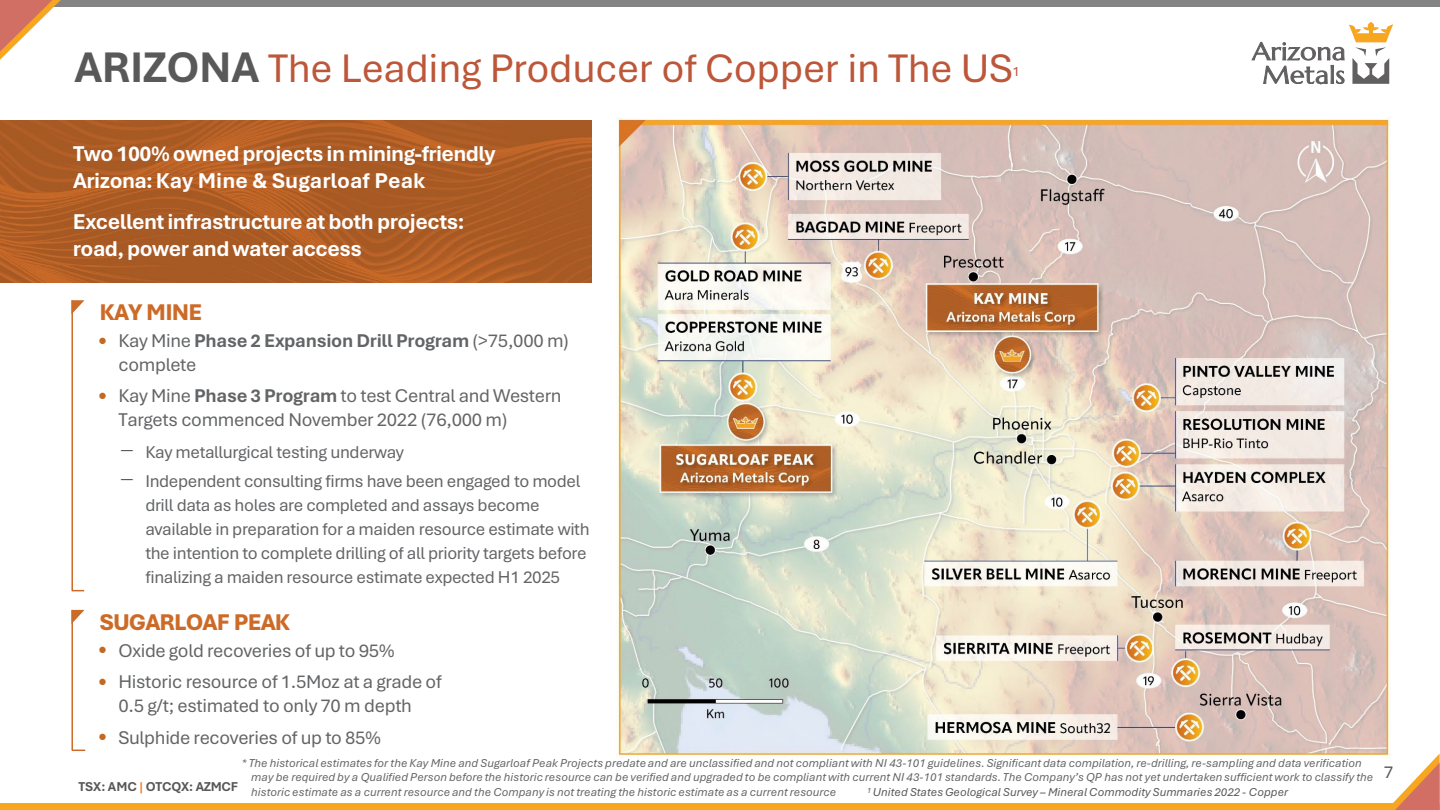
<style>
.page{position:relative;width:1440px;height:810px;background:#fff}
.page>*{position:absolute;margin:0;border:0;box-sizing:border-box;transform-origin:0 0}
.t1{font:42px "Aptos";letter-spacing:-.01em;color:#bc573a}
.t2{font:800 24px "Aptos";letter-spacing:-.04em;color:#cc6b27}
.t3{font:700 22.5px/27px "Aptos";letter-spacing:-.025em;color:#fff}
.t4{font:19.5px/24px "Aptos";letter-spacing:-.015em;color:#636466}
.t5{font:700 19.5px/24px "Aptos";letter-spacing:-.02em;color:#636466}
.t6{font:18px/24px "Aptos";letter-spacing:-.02em;color:#636466}
.t7{font:18px "Aptos";color:#585756}
.t8{font:14.1px "Aptos";color:#bc573a}
.t9{font:700 13.5px "Aptos";letter-spacing:-.015em;color:#575756}
.t10{font:italic 12px/14.4px "Aptos";color:#636466}
.t11{font:italic 12px "Aptos";color:#585756}
.s1{font-weight:700;font-size:45px;color:#595959}
.s2{font-family:"Arial";font-weight:400;font-size:25.35px;color:#c36921}
.s3{font-weight:400}
.s4{font-family:"Arial";font-size:25.35px;color:#c36921}
.s5{font-weight:700}
.s6{font-family:"Cambria Math";font-size:23.4px;color:#575756}
.s7{color:#eb7c2f}
</style>
<div class="page">
<svg style="left:1252px;top:22px;width:141px;height:62px"></svg>
<div style="left:0;top:0;width:1440px;height:6px;background:#858484"></div>
<svg style="left:0;top:0;width:61px;height:60px"></svg>
<div style="left:0;top:804px;width:1440px;height:6px;background:#f7a61f"></div>
<svg style="left:1386px;top:754px;width:54px;height:56px"></svg>
<img style="left:616px;top:117px;width:774px;height:642px">
<img style="left:1px;top:120px;width:590px;height:163px">
<svg style="left:71px;top:300px;width:14px;height:292px"></svg>
<svg style="left:71px;top:609px;width:15px;height:142px"></svg>
<h2 class="t1" style="left:74px;top:40px;width:940px"><span class="s1">ARIZONA</span> The Leading Producer of Copper in The US</h2>
<h2 class="t8" style="left:1013px;top:62px;width:9px">1</h2>
<p class="t3" style="left:73px;top:140px;width:424px">Two 100% owned projects in mining-friendly<br>Arizona: Kay Mine &amp; Sugarloaf Peak</p>
<p class="t3" style="left:73px;top:207px;width:393px">Excellent infrastructure at both projects: road, power and water access</p>
<p class="t2" style="left:99px;top:296px;width:104px">KAY MINE</p>
<p class="t5" style="left:119px;top:328px;width:452px;text-indent:-21px"><span class="s2">•</span> <span class="s3">Kay Mine</span> Phase 2 Expansion Drill Program <span class="s3">(&gt;75,000 m) complete</span></p>
<p class="t4" style="left:119px;top:383px;width:445px;text-indent:-21px"><span class="s4">•</span> Kay Mine <span class="s5">Phase 3 Program</span> to test Central and Western<br>Targets commenced November 2022 (76,000 m)</p>
<p class="t6" style="left:121px;top:440px;width:284px"><span class="s6">⎻</span> Kay metallurgical testing underway</p>
<p class="t6" style="left:145px;top:468px;width:446px;text-indent:-24px"><span class="s6">⎻</span> Independent consulting firms have been engaged to model drill data as holes are completed and assays become available in preparation for a maiden resource estimate with the intention to complete drilling of all priority targets before finalizing a maiden resource estimate expected H1 2025</p>
<p class="t2" style="left:99px;top:606px;width:192px">SUGARLOAF PEAK</p>
<p class="t4" style="left:98px;top:637px;width:298px"><span class="s4">•</span> Oxide gold recoveries of up to 95%</p>
<p class="t4" style="left:98px;top:669px;width:345px;text-align:center"><span class="s4">•</span> Historic resource of 1.5Moz at a grade of<br>0.5 g/t; estimated to only 70 m depth</p>
<p class="t4" style="left:98px;top:724px;width:285px"><span class="s4">•</span> Sulphide recoveries of up to 85%</p>
<p class="t10" style="left:251px;top:755px;width:1123px;text-indent:-10px">* The historical estimates for the Kay Mine and Sugarloaf Peak Projects predate and are unclassified and not compliant with NI 43-101 guidelines. Significant data compilation, re-drilling, re-sampling and data verification may be required by a Qualified Person before the historic resource can be verified and upgraded to be compliant with current NI 43-101 standards. The Company’s QP has not yet undertaken sufficient work to classify the historic estimate as a current resource and the Company is not treating the historic estimate as a current resource</p>
<p class="t9" style="left:78px;top:778px;width:161px">TSX: AMC <span class="s7">|</span> OTCQX: AZMCF</p>
<p class="t11" style="left:867px;top:784px;width:423px"><sup>1</sup> United States Geological Survey – Mineral Commodity Summaries 2022 - Copper</p>
<h3 class="t7" style="left:1384px;top:760px;width:11px">7</h3>
</div>
